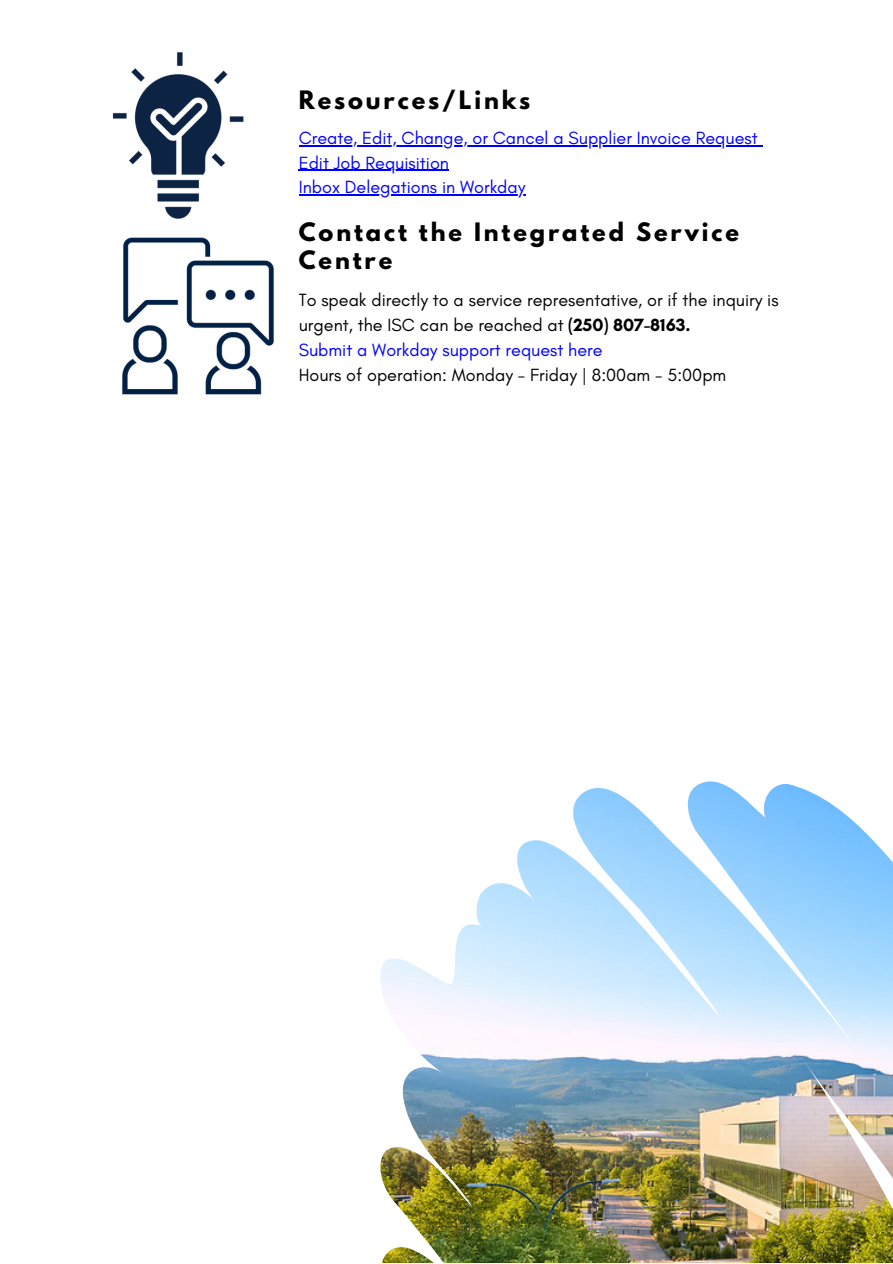
<style>
.page{position:relative;width:893px;height:1264px;background:#fff}
.page>*{position:absolute;margin:0;border:0;box-sizing:border-box;transform-origin:0 0}
.t1{font:700 22.5px/28px "League Spartan";letter-spacing:.13em;color:#000}
.t2{font:18px/24.8px "Glacial Indifference";color:#000}
.t3{font:18px "Glacial Indifference";color:#00f}
.s1{font-weight:700}
</style>
<div class="page">
<img style="left:380px;top:781px;width:512px;height:481px">
<img style="left:122px;top:237px;width:152px;height:158px">
<img style="left:112px;top:52px;width:132px;height:167px">
<hr style="left:299px;top:145px;width:458px;height:1px;background:#00f">
<hr style="left:299px;top:170px;width:150px;height:1px;background:#00f">
<hr style="left:299px;top:195px;width:226px;height:1px;background:#00f">
<p class="t1" style="left:299px;top:89px;width:233px">Resources/Links</p>
<p class="t3" style="left:299px;top:127px;width:460px">Create, Edit, Change, or Cancel a Supplier Invoice Request</p>
<p class="t3" style="left:299px;top:152px;width:152px">Edit Job Requisition</p>
<p class="t3" style="left:299px;top:176px;width:228px">Inbox Delegations in Workday</p>
<p class="t1" style="left:299px;top:221px;width:441px">Contact the Integrated Service<br>Centre</p>
<p class="t2" style="left:299px;top:288px;width:481px">To speak directly to a service representative, or if the inquiry is urgent, the ISC can be reached at <span class="s1">(250) 807-8163.</span></p>
<p class="t3" style="left:299px;top:339px;width:305px">Submit a Workday support request here</p>
<p class="t2" style="left:299px;top:362px;width:429px">Hours of operation: Monday - Friday | 8:00am - 5:00pm</p>
</div>
